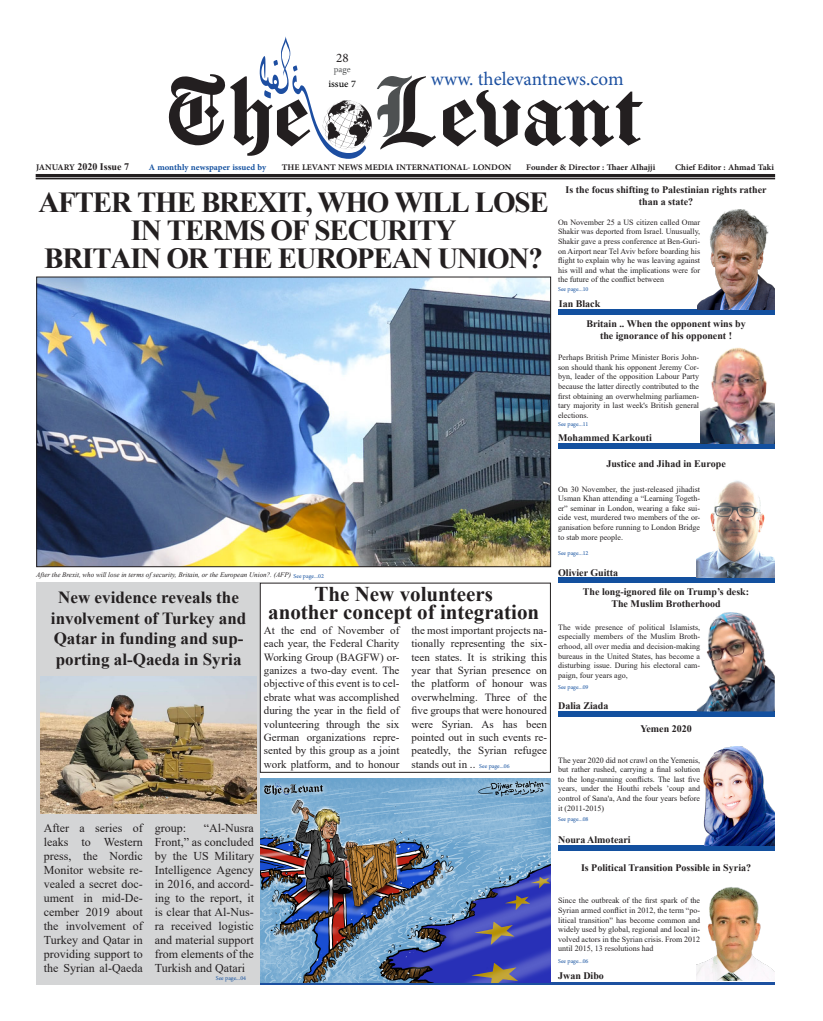
<style>
.page{position:relative;width:823px;height:1021px;background:#fff}
.page>*{position:absolute;margin:0;border:0;box-sizing:border-box;transform-origin:0 0}
.Paragraph_Style_3{font:700 29px/28px "Times New Roman";letter-spacing:-.04em;color:#231f20;text-align:center}
.t1{font:700 21px "Times New Roman";color:#231f20}
.t2{font:19px "Minion Pro";color:#1c50a0}
.t3{font:700 17px/20.4px "Times New Roman";color:#231f20;text-align:center}
.t4{font:14px "Adobe Arabic";color:#000}
.t5{font:13px "Arabic Typesetting";color:#4f5152}
.t6{font:13px "Minion Pro";color:#231f20}
.t7{font:12px/14px "Times New Roman";color:#231f20;text-align:justify}
.t8{font:700 12px "Adobe Arabic";color:#231f20}
.t9{font:700 12px "Adobe Arabic";color:#13509f}
.Paragraph_Style_3-2{font:11px/13.4px "Times New Roman";color:#231f20;text-align:justify}
.t10{font:700 10px/12px "Times New Roman";color:#231f20;text-align:center}
.t11{font:8px/9.6px "Times New Roman";color:#231f20;text-align:justify}
.Paragraph_Style_3-3{font:italic 7px "Times New Roman";color:#231f20}
.t12{font:6px "Minion Pro";color:#13509f}
.s1{font-family:"Adobe Arabic";font-size:12px}
</style>
<div class="page">
<hr style="left:36px;top:982px;width:738px;height:2px;background:#1c50a0">
<div style="left:36px;top:174px;width:738px;height:3px;border:1px solid #231f20"></div>
<div style="left:36px;top:178px;width:738px;height:1px;border:1px solid #231f20"></div>
<svg style="left:443px;top:90px;width:199px;height:57px"></svg>
<svg style="left:168px;top:37px;width:268px;height:122px"></svg>
<div style="left:36px;top:582px;width:223px;height:402px;background:#d4d5d6"></div>
<img style="left:38px;top:278px;width:510px;height:287px">
<div style="left:36px;top:276px;width:514px;height:291px;border:1px solid #231f20"></div>
<div style="left:557px;top:577px;width:217px;height:5px;background:#13509f"></div>
<div style="left:557px;top:443px;width:217px;height:5px;background:#13509f"></div>
<div style="left:557px;top:309px;width:217px;height:5px;background:#13509f"></div>
<div style="left:557px;top:711px;width:217px;height:5px;background:#13509f"></div>
<div style="left:557px;top:845px;width:217px;height:5px;background:#13509f"></div>
<img style="left:697px;top:210px;width:76px;height:99px">
<img style="left:696px;top:480px;width:78px;height:97px">
<img style="left:703px;top:746px;width:71px;height:99px">
<img style="left:696px;top:887px;width:78px;height:93px">
<img style="left:700px;top:347px;width:74px;height:96px">
<img style="left:696px;top:612px;width:78px;height:99px">
<img style="left:260px;top:778px;width:290px;height:204px">
<img style="left:40px;top:676px;width:217px;height:138px">
<h3 class="t6" style="left:336px;top:49px;width:14px">28</h3>
<h3 class="t5" style="left:334px;top:62px;width:18px">page</h3>
<h3 class="t4" style="left:328px;top:74px;width:29px">issue 7</h3>
<h3 class="t2" style="left:430px;top:66px;width:194px">www. thelevantnews.com</h3>
<p class="t10" style="left:36px;top:161px;width:94px"><span class="s1">JANUARY</span> 2020 Issue 7</p>
<h3 class="t9" style="left:149px;top:159px;width:119px">A monthly newspaper issued by</h3>
<h3 class="t8" style="left:282px;top:159px;width:375px">THE LEVANT NEWS MEDIA INTERNATIONAL- LONDON Founder &amp; Director : Thaer Alhajji</h3>
<h3 class="t8" style="left:674px;top:159px;width:100px">Chief Editor : Ahmad Taki</h3>
<p class="Paragraph_Style_3" style="left:38px;top:187px;width:511px">AFTER THE BREXIT, WHO WILL LOSE<br>IN TERMS OF SECURITY</p>
<p class="Paragraph_Style_3" style="left:44px;top:243px;width:500px">BRITAIN OR THE EUROPEAN UNION?</p>
<p class="t10" style="left:565px;top:183px;width:202px">Is the focus shifting to Palestinian rights rather than a state?</p>
<p class="t11" style="left:557px;top:217px;width:143px">On November 25 a US citizen called Omar Shakir was deported from Israel. Unusually, Shakir gave a press conference at Ben-Guri&shy;on Airport near Tel Aviv before boarding his flight to explain why he was leaving against his will and what the implications were for the future of the conflict between</p>
<p class="t10" style="left:558px;top:297px;width:43px">Ian Black</p>
<p class="t12" style="left:557px;top:285px;width:32px">See page...10</p>
<p class="Paragraph_Style_3-3" style="left:36px;top:570px;width:256px">After the Brexit, who will lose in terms of security, Britain, or the European Union?. (AFP)</p>
<p class="t12" style="left:293px;top:572px;width:32px">See page...02</p>
<p class="t3" style="left:51px;top:587px;width:197px">New evidence reveals the involvement of Turkey and<br>Qatar in funding and sup&shy;porting al-Qaeda in Syria</p>
<p class="t1" style="left:314px;top:578px;width:180px">The New volunteers</p>
<p class="t1" style="left:268px;top:596px;width:272px">another concept of integration</p>
<p class="Paragraph_Style_3-2" style="left:264px;top:623px;width:137px">At the end of November of each year, the Federal Charity Working Group (BAGFW) or&shy;ganizes a two-day event. The objective of this event is to cel&shy;ebrate what was accomplished during the year in the field of volunteering through the six German organizations repre&shy;sented by this group as a joint work platform, and to honour</p>
<p class="Paragraph_Style_3-2" style="left:411px;top:623px;width:137px">the most important projects na&shy;tionally representing the six&shy;teen states. It is striking this year that Syrian presence on the platform of honour was overwhelming. Three of the five groups that were honoured were Syrian. As has been pointed out in such events re&shy;peatedly, the Syrian refugee stands out in ..</p>
<p class="t12" style="left:479px;top:762px;width:32px">See page...06</p>
<p class="t7" style="left:44px;top:820px;width:100px">After a series of leaks to Western press, the Nordic Monitor website re&shy;vealed a secret doc&shy;ument in mid-De&shy;cember 2019 about the involvement of Turkey and Qatar in providing support to the Syrian al-Qaeda</p>
<p class="t7" style="left:155px;top:820px;width:33px">group:</p>
<p class="t7" style="left:155px;top:820px;width:100px;text-indent:49px">“Al-Nusra Front,” as concluded by the US Military Intelligence Agency in 2016, and accord&shy;ing to the report, it is clear that Al-Nus&shy;ra received logistic and material support from elements of the Turkish and Qatari</p>
<p class="t12" style="left:216px;top:974px;width:32px">See page...04</p>
<p class="t10" style="left:586px;top:317px;width:161px">Britain .. When the opponent wins by</p>
<p class="t10" style="left:599px;top:329px;width:133px">the ignorance of his opponent !</p>
<p class="t11" style="left:557px;top:352px;width:142px">Perhaps British Prime Minister Boris John&shy;son should thank his opponent Jeremy Cor&shy;byn, leader of the opposition Labour Party because the latter directly contributed to the first obtaining an overwhelming parliamen&shy;tary majority in last week's British general elections.</p>
<p class="t10" style="left:557px;top:431px;width:95px">Mohammed Karkouti</p>
<p class="t12" style="left:557px;top:420px;width:32px">See page...11</p>
<p class="t10" style="left:606px;top:457px;width:121px">Justice and Jihad in Europe</p>
<p class="t11" style="left:557px;top:484px;width:143px">On 30 November, the just-released jihadist Usman Khan attending a “Learning Togeth&shy;er” seminar in London, wearing a fake sui&shy;cide vest, murdered two members of the or&shy;ganisation before running to London Bridge to stab more people.</p>
<p class="t10" style="left:557px;top:566px;width:62px">Olivier Guitta</p>
<p class="t12" style="left:557px;top:548px;width:32px">See page...12</p>
<p class="t10" style="left:582px;top:585px;width:168px">The long-ignored file on Trump’s desk:</p>
<p class="t10" style="left:611px;top:597px;width:111px">The Muslim Brotherhood</p>
<p class="t11" style="left:557px;top:622px;width:143px">The wide presence of political Islamists, especially members of the Muslim Broth&shy;erhood, all over media and decision-making bureaus in the United States, has become a disturbing issue. During his electoral cam&shy;paign, four years ago,</p>
<p class="t10" style="left:557px;top:699px;width:52px">Dalia Ziada</p>
<p class="t12" style="left:557px;top:683px;width:32px">See page...09</p>
<p class="t10" style="left:640px;top:722px;width:53px">Yemen 2020</p>
<p class="t11" style="left:557px;top:754px;width:143px">The year 2020 did not crawl on the Yemenis, but rather rushed, carrying a final solution to the long-running conflicts. The last five years, under the Houthi rebels ’coup and control of Sana'a, And the four years before it (2011-2015)</p>
<p class="t10" style="left:557px;top:833px;width:74px">Noura Almoteari</p>
<p class="t12" style="left:557px;top:814px;width:32px">See page...08</p>
<p class="t10" style="left:580px;top:861px;width:171px">Is Political Transition Possible in Syria?</p>
<p class="t11" style="left:557px;top:895px;width:143px">Since the outbreak of the first spark of the Syrian armed conflict in 2012, the term “po&shy;litical transition” has become common and widely used by global, regional and local in&shy;volved actors in the Syrian crisis. From 2012 until 2015, 13 resolutions had</p>
<p class="t12" style="left:557px;top:956px;width:32px">See page...06</p>
<p class="t10" style="left:557px;top:969px;width:47px">Jwan Dibo</p>
</div>
